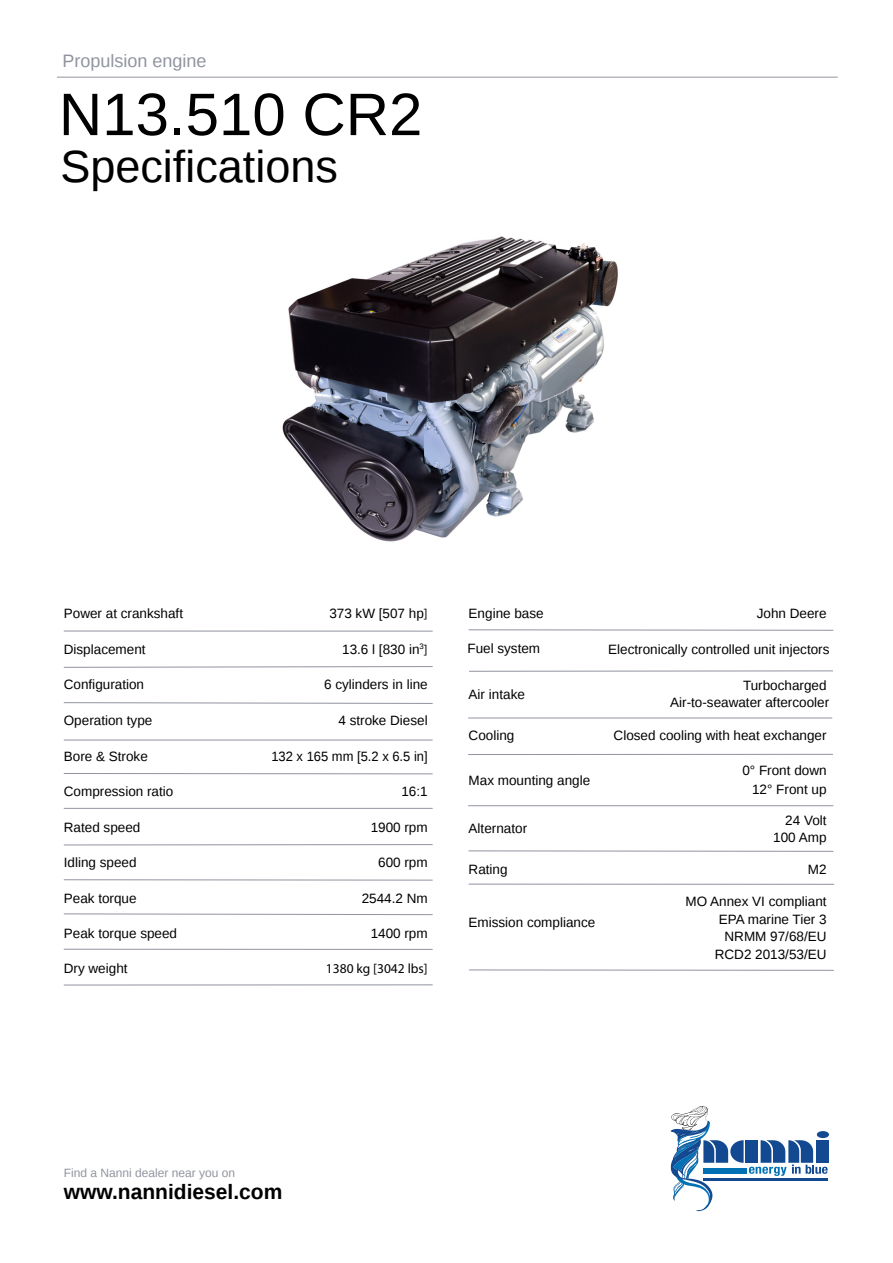
<style>
.page{position:relative;width:893px;height:1263px;background:#fff}
.page>*{position:absolute;margin:0;border:0;box-sizing:border-box;transform-origin:0 0}
.t1{font:60px "Liberation Sans";color:#000}
.t2{font:45px "Liberation Sans";color:#000}
.t3{font:700 21px "Liberation Sans";color:#000}
.t4{font:18px "Liberation Sans";color:#90949f}
.t5{font:13.5px/17.7px "Liberation Sans";color:#000;text-align:right}
.t6{font:13.5px "Liberation Sans";color:#000;scale:.96 1}
.t7{font:13.5px "Myriad Pro";color:#000}
.t8{font:12px "Liberation Sans";color:#90949f}
.s1{font-family:"Myriad Pro"}
</style>
<div class="page">
<hr style="left:57px;top:77px;width:781px;height:1px;background:#90949f">
<div style="left:817px;top:1140px;width:12px;height:23px;background:#124990"></div>
<svg style="left:670px;top:1106px;width:158px;height:105px"></svg>
<svg style="left:63px;top:666px;width:370px;height:2px"></svg>
<svg style="left:63px;top:702px;width:370px;height:2px"></svg>
<hr style="left:64px;top:740px;width:369px;height:1px;background:#90949f">
<hr style="left:64px;top:773px;width:369px;height:1px;background:#90949f">
<hr style="left:64px;top:844px;width:369px;height:1px;background:#90949f">
<hr style="left:64px;top:879px;width:369px;height:1px;background:#90949f">
<svg style="left:63px;top:913px;width:370px;height:2px"></svg>
<hr style="left:64px;top:949px;width:369px;height:1px;background:#90949f">
<hr style="left:64px;top:984px;width:369px;height:1px;background:#90949f">
<svg style="left:468px;top:629px;width:366px;height:2px"></svg>
<hr style="left:469px;top:969px;width:365px;height:2px;background:#90949f">
<hr style="left:468px;top:718px;width:364px;height:1px;background:#90949f">
<hr style="left:468px;top:805px;width:365px;height:1px;background:#90949f">
<svg style="left:468px;top:850px;width:366px;height:2px"></svg>
<hr style="left:64px;top:808px;width:369px;height:1px;background:#90949f">
<hr style="left:64px;top:631px;width:369px;height:1px;background:#90949f">
<hr style="left:468px;top:754px;width:365px;height:1px;background:#90949f">
<hr style="left:469px;top:670px;width:364px;height:2px;background:#90949f">
<hr style="left:469px;top:884px;width:365px;height:1px;background:#90949f">
<img style="left:282px;top:236px;width:336px;height:306px">
<h3 class="t4" style="left:62px;top:51px;width:146px">Propulsion engine</h3>
<h1 class="t1" style="left:59px;top:80px;width:365px">N13.510 CR2</h1>
<h2 class="t2" style="left:60px;top:141px;width:279px">Specifications</h2>
<p class="t5" style="left:64px;top:605px;width:121px">Power at crankshaft</p>
<p class="t5" style="left:329px;top:605px;width:100px">373 kW [507 hp<span class="s1">]</span></p>
<p class="t5" style="left:64px;top:641px;width:83px">Displacement</p>
<p class="t5" style="left:342px;top:641px;width:87px">13.6 l [830 in<sup>3</sup><span class="s1">]</span></p>
<p class="t5" style="left:64px;top:676px;width:82px">Configuration</p>
<p class="t5" style="left:324px;top:676px;width:105px">6 cylinders in line</p>
<p class="t5" style="left:64px;top:712px;width:90px">Operation type</p>
<p class="t5" style="left:338px;top:712px;width:91px">4 stroke Diesel</p>
<p class="t5" style="left:64px;top:748px;width:86px">Bore &amp; Stroke</p>
<p class="t6" style="left:271px;top:748px;width:164px">132 x 165 mm [5.2 x 6.5 in]</p>
<p class="t5" style="left:64px;top:783px;width:111px">Compression ratio</p>
<p class="t5" style="left:401px;top:783px;width:28px">16:1</p>
<p class="t5" style="left:64px;top:818px;width:78px">Rated speed</p>
<p class="t5" style="left:371px;top:818px;width:59px">1900 rpm</p>
<p class="t5" style="left:64px;top:854px;width:74px">Idling speed</p>
<p class="t5" style="left:378px;top:854px;width:51px">600 rpm</p>
<p class="t5" style="left:64px;top:890px;width:74px">Peak torque</p>
<p class="t5" style="left:362px;top:890px;width:68px">2544.2 Nm</p>
<p class="t5" style="left:64px;top:925px;width:115px">Peak torque speed</p>
<p class="t5" style="left:371px;top:925px;width:59px">1400 rpm</p>
<p class="t5" style="left:64px;top:960px;width:65px">Dry weight</p>
<p class="t7" style="left:326px;top:960px;width:103px">1380 kg [3042 lbs]</p>
<p class="t5" style="left:469px;top:605px;width:77px">Engine base</p>
<p class="t5" style="left:757px;top:605px;width:71px">John Deere</p>
<p class="t5" style="left:467px;top:640px;width:74px">Fuel system</p>
<p class="t5" style="left:608px;top:641px;width:223px">Electronically controlled unit injectors</p>
<p class="t5" style="left:469px;top:686px;width:58px">Air intake</p>
<p class="t5" style="left:743px;top:676px;width:85px">Turbocharged</p>
<p class="t5" style="left:670px;top:694px;width:161px">Air-to-seawater aftercooler</p>
<p class="t5" style="left:469px;top:727px;width:47px">Cooling</p>
<p class="t5" style="left:614px;top:727px;width:214px">Closed cooling with heat exchanger</p>
<p class="t5" style="left:469px;top:772px;width:123px">Max mounting angle</p>
<p class="t5" style="left:742px;top:761px;width:86px;line-height:18.9px">0° Front down<br>12° Front up</p>
<p class="t5" style="left:469px;top:820px;width:60px">Alternator</p>
<p class="t5" style="left:773px;top:812px;width:55px">24 Volt<br>100 Amp</p>
<p class="t5" style="left:469px;top:861px;width:41px">Rating</p>
<p class="t5" style="left:808px;top:861px;width:20px">M2</p>
<p class="t5" style="left:685px;top:893px;width:143px">MO Annex VI compliant<br>EPA marine Tier 3<br>NRMM 97/68/EU<br>RCD2 2013/53/EU</p>
<p class="t5" style="left:468px;top:914px;width:128px">Emission compliance</p>
<p class="t8" style="left:64px;top:1166px;width:173px">Find a Nanni dealer near you on</p>
<h3 class="t3" style="left:64px;top:1177px;width:220px">www.nannidiesel.com</h3>
</div>
